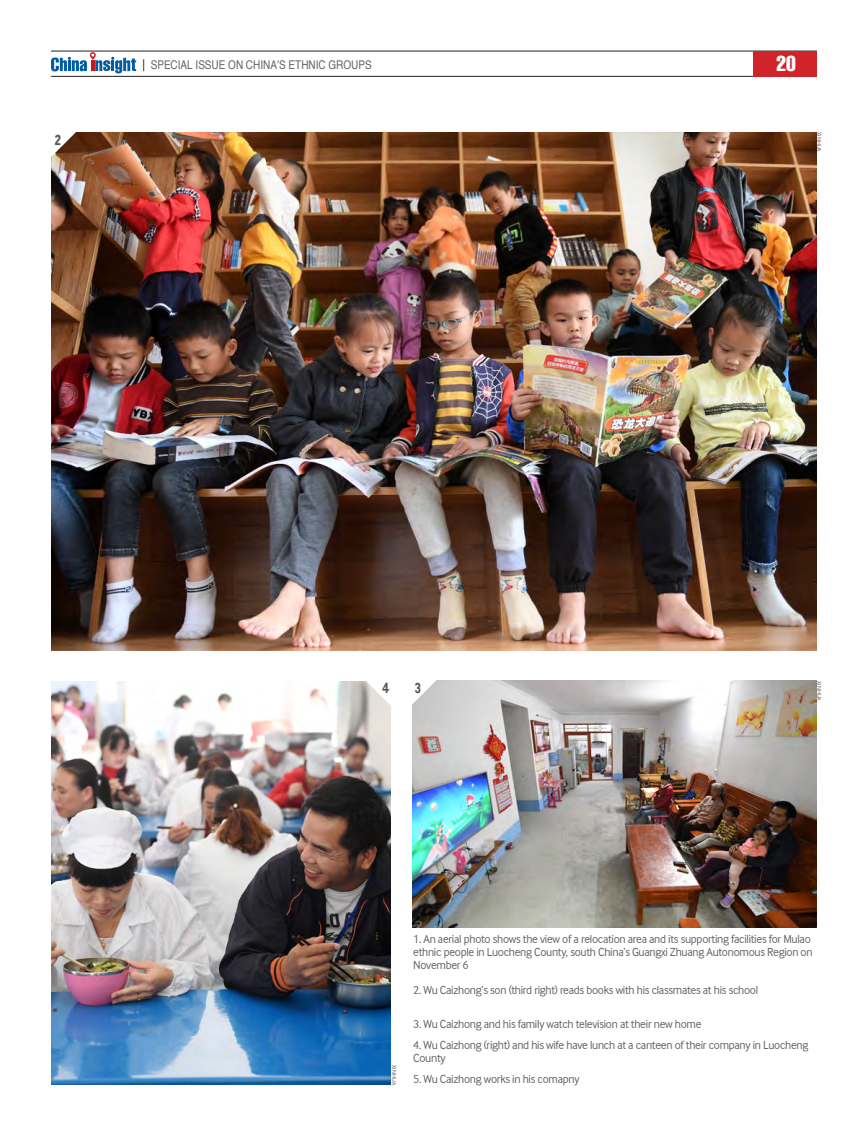
<style>
.page{position:relative;width:868px;height:1136px;background:#fff}
.page>*{position:absolute;margin:0;border:0;box-sizing:border-box;transform-origin:0 0}
.t1{font:extra-condensed 21px "Helvetica";color:#fff}
.副标题1{font:15px "Van Condensed LF Bold";color:#57585a;scale:.85 1}
.图说{font:12px/12.8px "Inter Face Da Ma";letter-spacing:-.025em;color:#636366;scale:.95 1}
.t2{font:12px "Helvetica";color:#636366;scale:.83 1}
.图作{font:6px "Inter Face Da Ma";color:#636366}
</style>
<div class="page">
<hr style="left:51px;top:51px;width:765px;height:1px;background:#231f20">
<hr style="left:51px;top:76px;width:765px;height:1px;background:#231f20">
<div style="left:753px;top:51px;width:63px;height:26px;background:#d1232a"></div>
<svg style="left:143px;top:59px;width:1px;height:12px"></svg>
<svg style="left:51px;top:52px;width:85px;height:21px"></svg>
<img style="left:51px;top:132px;width:765px;height:519px">
<img style="left:412px;top:680px;width:404px;height:247px">
<img style="left:51px;top:681px;width:339px;height:403px">
<svg style="left:51px;top:132px;width:26px;height:25px"></svg>
<svg style="left:365px;top:681px;width:26px;height:25px"></svg>
<svg style="left:412px;top:680px;width:24px;height:26px"></svg>
<p class="副标题1" style="left:54px;top:130px;width:10px">2</p>
<p class="t2" style="left:151px;top:56px;width:268px">SPECIAL ISSUE ON CHINA’S ETHNIC GROUPS</p>
<h1 class="t1" style="left:776px;top:52px;width:21px">20</h1>
<p class="图作" style="left:822px;top:132px;width:21px;rotate:90deg">XINHUA</p>
<p class="副标题1" style="left:381px;top:678px;width:11px">4</p>
<p class="副标题1" style="left:414px;top:678px;width:9px">3</p>
<p class="图作" style="left:822px;top:681px;width:21px;rotate:90deg">XINHUA</p>
<p class="图作" style="left:397px;top:1065px;width:21px;rotate:90deg">XINHUA</p>
<p class="图说" style="left:413px;top:932px;width:422px">1. An aerial photo shows the view of a relocation area and its supporting facilities for Mulao ethnic people in Luocheng County, south China’s Guangxi Zhuang Autonomous Region on<br>November 6</p>
<p class="图说" style="left:413px;top:983px;width:364px">2. Wu Caizhong’s son (third right) reads books with his classmates at his school</p>
<p class="图说" style="left:413px;top:1017px;width:305px">3. Wu Caizhong and his family watch television at their new home</p>
<p class="图说" style="left:413px;top:1038px;width:417px">4. Wu Caizhong (right) and his wife have lunch at a canteen of their company in Luocheng<br>County</p>
<p class="图说" style="left:413px;top:1072px;width:176px">5. Wu Caizhong works in his comapny</p>
</div>
